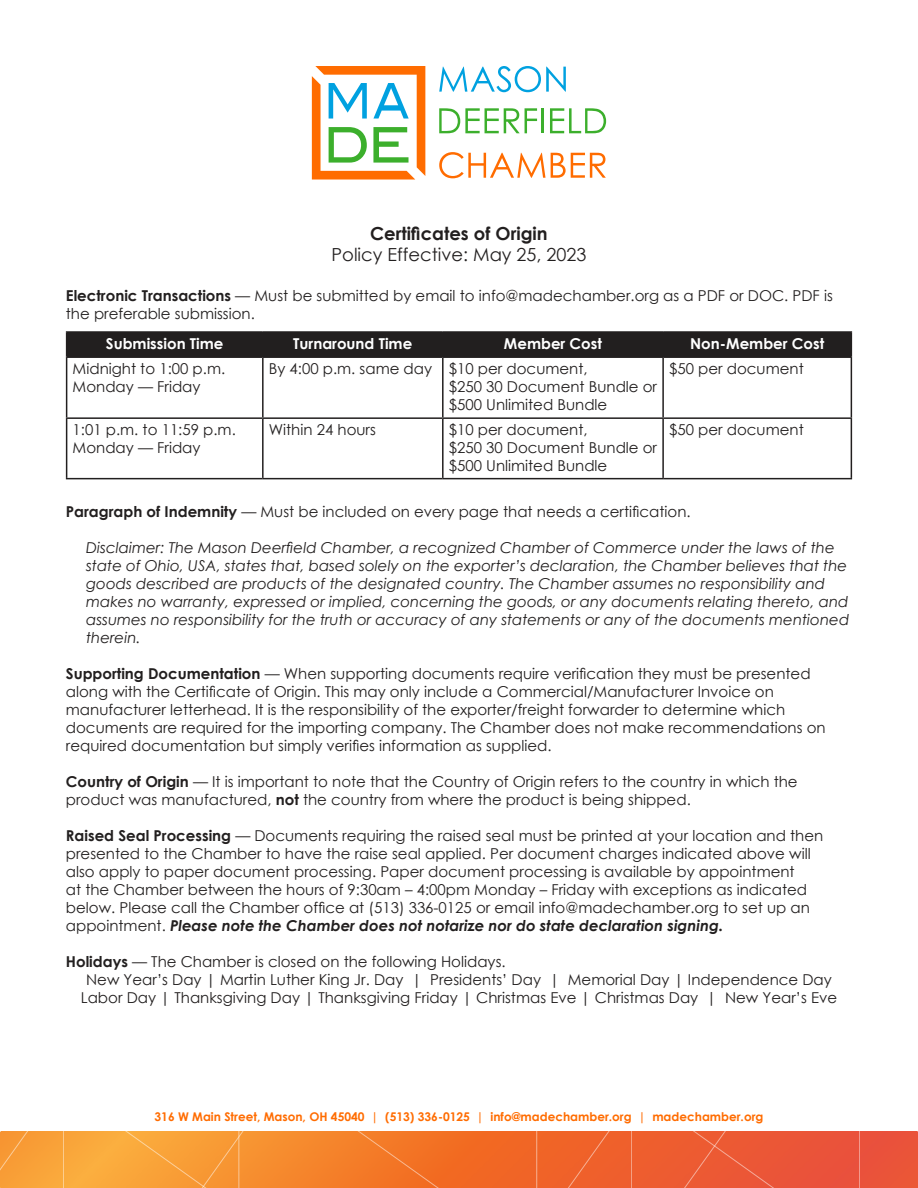
<style>
.page{position:relative;width:918px;height:1188px;background:#fff}
.page>*{position:absolute;margin:0;border:0;box-sizing:border-box;transform-origin:0 0}
.t1{font:18px "Century Gothic";color:#221f1f}
.t2{font:700 18px "Century Gothic";color:#221f1f}
.t3{font:15px/18px "Century Gothic";color:#221f1f}
.t4{font:italic 15px/18px "Century Gothic";color:#221f1f}
.t5{font:700 15px "Century Gothic";color:#fff}
.t6{font:700 12px "Century Gothic";color:#ff6c00}
.s1{font-weight:700}
.s2{font-weight:700;font-style:italic}
</style>
<div class="page">
<hr style="left:66px;top:331px;width:197px;height:2px;background:#221f1f">
<hr style="left:263px;top:331px;width:180px;height:2px;background:#221f1f">
<hr style="left:443px;top:331px;width:220px;height:2px;background:#221f1f">
<hr style="left:663px;top:331px;width:189px;height:2px;background:#221f1f">
<div style="left:66px;top:332px;width:786px;height:24px;background:#221f1f"></div>
<hr style="left:66px;top:356px;width:197px;height:2px;background:#221f1f">
<hr style="left:66px;top:358px;width:1px;height:59px;background:#221f1f">
<hr style="left:263px;top:356px;width:180px;height:2px;background:#221f1f">
<hr style="left:262px;top:358px;width:2px;height:59px;background:#221f1f">
<hr style="left:443px;top:356px;width:220px;height:2px;background:#221f1f">
<hr style="left:442px;top:358px;width:2px;height:59px;background:#221f1f">
<hr style="left:663px;top:356px;width:189px;height:2px;background:#221f1f">
<hr style="left:662px;top:358px;width:2px;height:59px;background:#221f1f">
<hr style="left:851px;top:358px;width:1px;height:59px;background:#221f1f">
<hr style="left:66px;top:417px;width:197px;height:2px;background:#221f1f">
<hr style="left:66px;top:419px;width:1px;height:59px;background:#221f1f">
<hr style="left:263px;top:417px;width:180px;height:2px;background:#221f1f">
<hr style="left:262px;top:419px;width:2px;height:59px;background:#221f1f">
<hr style="left:443px;top:417px;width:220px;height:2px;background:#221f1f">
<hr style="left:442px;top:419px;width:2px;height:59px;background:#221f1f">
<hr style="left:663px;top:417px;width:189px;height:2px;background:#221f1f">
<hr style="left:662px;top:419px;width:2px;height:59px;background:#221f1f">
<hr style="left:851px;top:419px;width:1px;height:59px;background:#221f1f">
<hr style="left:66px;top:478px;width:197px;height:1px;background:#221f1f">
<hr style="left:263px;top:478px;width:180px;height:1px;background:#221f1f">
<hr style="left:443px;top:478px;width:220px;height:1px;background:#221f1f">
<hr style="left:663px;top:478px;width:189px;height:1px;background:#221f1f">
<svg style="left:439px;top:152px;width:167px;height:26px"></svg>
<svg style="left:439px;top:66px;width:127px;height:26px"></svg>
<svg style="left:550px;top:108px;width:56px;height:25px"></svg>
<hr style="left:541px;top:108px;width:3px;height:25px;background:#3caf2c">
<svg style="left:439px;top:108px;width:98px;height:25px"></svg>
<svg style="left:312px;top:66px;width:113px;height:114px"></svg>
<svg style="left:895px;top:1131px;width:23px;height:57px"></svg>
<svg style="left:0;top:1131px;width:895px;height:57px;background:#f27832"></svg>
<p class="t2" style="left:370px;top:220px;width:179px">Certificates of Origin</p>
<p class="t1" style="left:332px;top:247px;width:256px">Policy Effective: May 25, 2023</p>
<p class="t3" style="left:66px;top:288px;width:769px"><span class="s1">Electronic Transactions</span> — Must be submitted by email to info@madechamber.org as a PDF or DOC. PDF is the preferable submission.</p>
<p class="t5" style="left:106px;top:332px;width:119px">Submission Time</p>
<p class="t5" style="left:293px;top:332px;width:121px">Turnaround Time</p>
<p class="t5" style="left:504px;top:332px;width:100px">Member Cost</p>
<p class="t5" style="left:690px;top:332px;width:136px">Non-Member Cost</p>
<p class="t3" style="left:73px;top:360px;width:154px">Midnight to 1:00 p.m.<br>Monday — Friday</p>
<p class="t3" style="left:449px;top:361px;width:210px;text-indent:-180px">By 4:00 p.m. same day $10 per document,<br>$250 30 Document Bundle or $500 Unlimited Bundle</p>
<p class="t3" style="left:669px;top:361px;width:136px">$50 per document</p>
<p class="t3" style="left:73px;top:421px;width:165px">1:01 p.m. to 11:59 p.m.<br>Monday — Friday</p>
<p class="t3" style="left:269px;top:422px;width:109px">Within 24 hours</p>
<p class="t3" style="left:449px;top:421px;width:210px">$10 per document,<br>$250 30 Document Bundle or $500 Unlimited Bundle</p>
<p class="t3" style="left:669px;top:422px;width:136px">$50 per document</p>
<p class="t3" style="left:66px;top:502px;width:626px"><span class="s1">Paragraph of Indemnity</span> — Must be included on every page that needs a certification.</p>
<p class="t4" style="left:86px;top:538px;width:765px">Disclaimer: The Mason Deerfield Chamber, a recognized Chamber of Commerce under the laws of the state of Ohio, USA, states that, based solely on the exporter’s declaration, the Chamber believes that the goods described are products of the designated country. The Chamber assumes no responsibility and makes no warranty, expressed or implied, concerning the goods, or any documents relating thereto, and assumes no responsibility for the truth or accuracy of any statements or any of the documents mentioned therein.</p>
<p class="t3" style="left:66px;top:664px;width:761px"><span class="s1">Supporting Documentation</span> — When supporting documents require verification they must be presented along with the Certificate of Origin. This may only include a Commercial/Manufacturer Invoice on manufacturer letterhead. It is the responsibility of the exporter/freight forwarder to determine which documents are required for the importing company. The Chamber does not make recommendations on required documentation but simply verifies information as supplied.</p>
<p class="t3" style="left:66px;top:772px;width:733px"><span class="s1">Country of Origin</span> — It is important to note that the Country of Origin refers to the country in which the product was manufactured, <span class="s1">not</span> the country from where the product is being shipped.</p>
<p class="t3" style="left:66px;top:828px;width:759px"><span class="s1">Raised Seal Processing</span> — Documents requiring the raised seal must be printed at your location and then presented to the Chamber to have the raise seal applied. Per document charges indicated above will also apply to paper document processing. Paper document processing is available by appointment<br>at the Chamber between the hours of 9:30am – 4:00pm Monday – Friday with exceptions as indicated below. Please call the Chamber office at (513) 336-0125 or email info@madechamber.org to set up an appointment. <span class="s2">Please note the Chamber does not notarize nor do state declaration signing.</span></p>
<p class="t3" style="left:66px;top:952px;width:441px"><span class="s1">Holidays</span> — The Chamber is closed on the following Holidays.</p>
<p class="t3" style="left:86px;top:970px;width:747px">New Year’s Day | Martin Luther King Jr. Day | Presidents’ Day | Memorial Day | Independence Day</p>
<p class="t3" style="left:81px;top:988px;width:758px">Labor Day | Thanksgiving Day | Thanksgiving Friday | Christmas Eve | Christmas Day | New Year’s Eve</p>
<p class="t6" style="left:155px;top:1107px;width:610px">316 W Main Street, Mason, OH 45040 | (513) 336-0125 | info@madechamber.org | madechamber.org</p>
</div>
